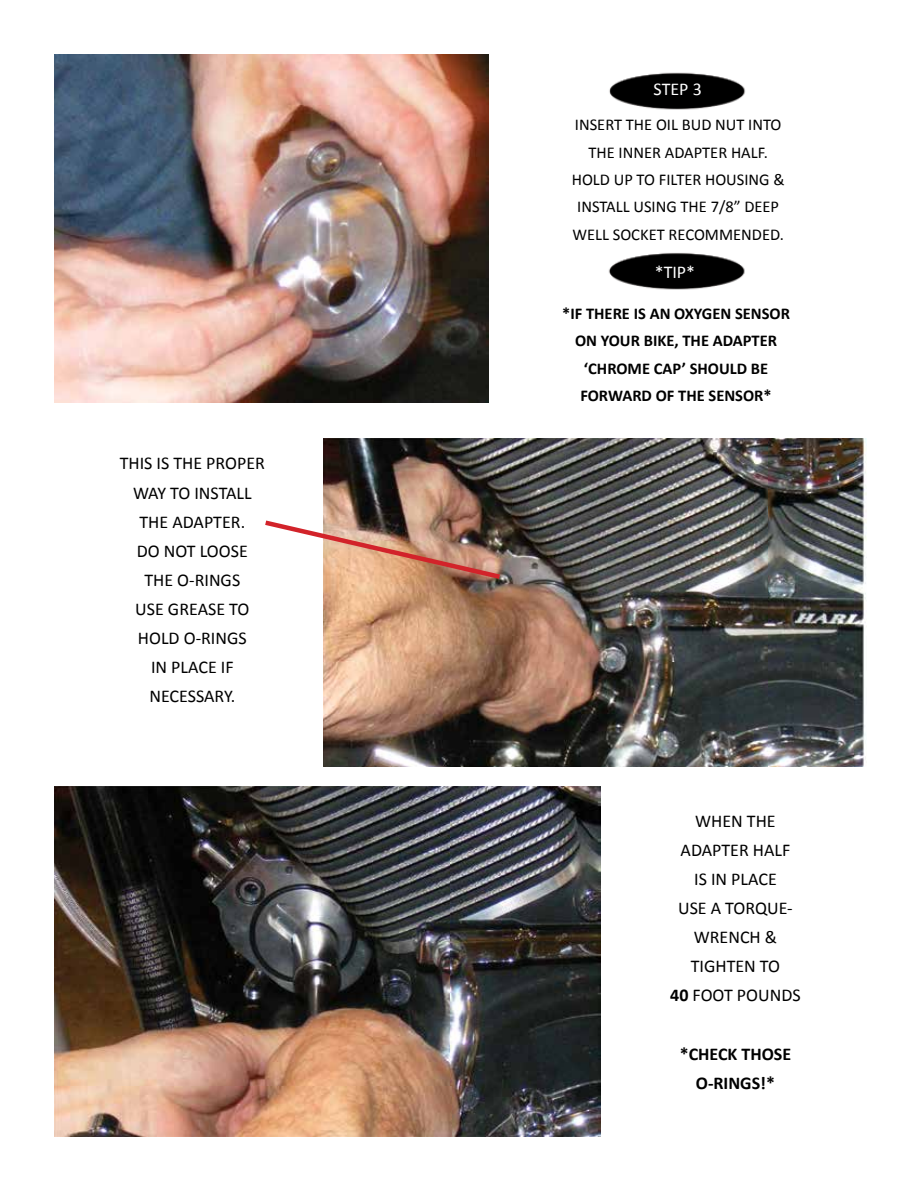
<style>
.page{position:relative;width:918px;height:1188px;background:#fff}
.page>*{position:absolute;margin:0;border:0;box-sizing:border-box;transform-origin:0 0}
.t1{font:18px/29.1px "Calibri";color:#000;text-align:center}
.t2{font:700 18px/29.1px "Calibri";color:#000;text-align:center}
.t3{font:18px "Calibri";color:#fff}
.t4{font:16.5px/27.3px "Calibri";color:#000;text-align:center}
.t5{font:700 16.5px/27.3px "Calibri";color:#000;text-align:center}
.s1{font-weight:700}
</style>
<div class="page">
<img style="left:609px;top:72px;width:137px;height:38px">
<img style="left:54px;top:54px;width:435px;height:349px">
<img style="left:323px;top:438px;width:544px;height:329px">
<img style="left:54px;top:786px;width:546px;height:350px">
<img style="left:265px;top:521px;width:235px;height:58px">
<img style="left:608px;top:253px;width:137px;height:37px">
<p class="t1" style="left:120px;top:449px;width:147px">THIS IS THE PROPER<br>WAY TO INSTALL<br>THE ADAPTER.<br>DO NOT LOOSE<br>THE O-RINGS<br>USE GREASE TO<br>HOLD O-RINGS<br>IN PLACE IF<br>NECESSARY.</p>
<p class="t3" style="left:654px;top:77px;width:50px">STEP 3</p>
<p class="t4" style="left:572px;top:111px;width:214px">INSERT THE OIL BUD NUT INTO<br>THE INNER ADAPTER HALF.<br>HOLD UP TO FILTER HOUSING &amp;<br>INSTALL USING THE 7/8” DEEP<br>WELL SOCKET RECOMMENDED.</p>
<p class="t3" style="left:655px;top:261px;width:42px">*TIP*</p>
<p class="t5" style="left:562px;top:300px;width:229px">*IF THERE IS AN OXYGEN SENSOR<br>ON YOUR BIKE, THE ADAPTER ‘CHROME CAP’ SHOULD BE<br>FORWARD OF THE SENSOR*</p>
<p class="t1" style="left:670px;top:806px;width:132px">WHEN THE<br>ADAPTER HALF<br>IS IN PLACE<br>USE A TORQUE-<br>WRENCH &amp;<br>TIGHTEN TO<br><span class="s1">40</span> FOOT POUNDS</p>
<p class="t2" style="left:680px;top:1039px;width:113px">*CHECK THOSE<br>O-RINGS!*</p>
</div>
